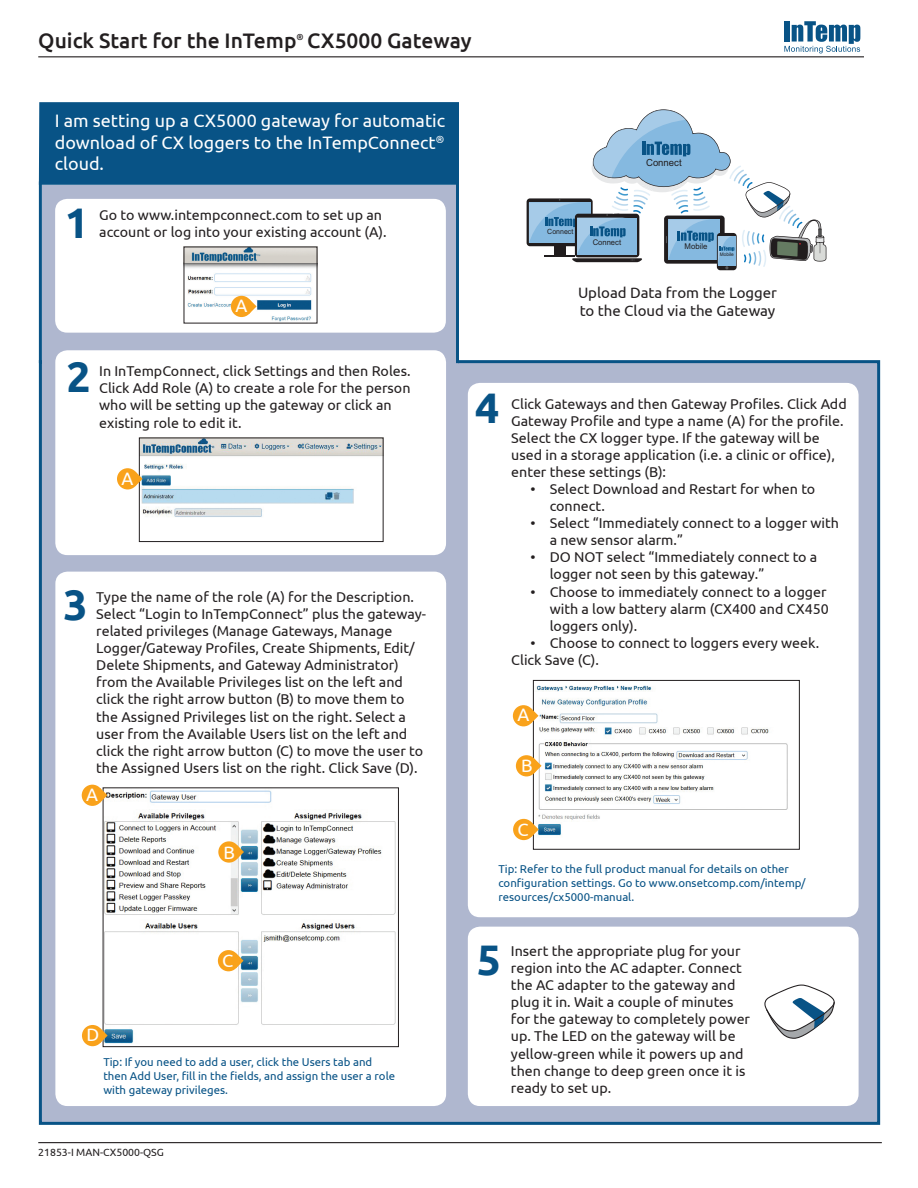
<style>
.page{position:relative;width:918px;height:1188px;background:#fff}
.page>*{position:absolute;margin:0;border:0;box-sizing:border-box;transform-origin:0 0}
.t1{font:700 42.75px "Ubuntu";color:#085386}
.t2{font:500 21px "Ubuntu";color:#231f20}
.t3{font:18px/21.6px "Ubuntu";color:#fff;text-align:justify}
.t4{font:15px/18px "Ubuntu";color:#231f20}
.t5{font:14.25px/17.1px "Ubuntu";color:#231f20}
.t6{font:11.4px/13.6px "Ubuntu";color:#085386}
.t7{font:10.5px "Ubuntu";color:#231f20}
.t8{font:9.75px "Arial";color:#211d1e}
.t9{font:500 8.7px "Ubuntu";color:#231f20}
.t10{font:7.95px "Arial";color:#211d1e}
.t11{font:7.8px "Arial";color:#211d1e}
.t12{font:7.2px "Arial";color:#211d1e}
.t13{font:4.95px "Arial";color:#211d1e}
</style>
<div class="page">
<div style="left:39px;top:360px;width:841px;height:765px;background:#afb7cf;border:3px solid #085386"></div>
<div style="left:468px;top:383px;width:391px;height:534px;background:#fff;border-radius:12px"></div>
<div style="left:468px;top:927px;width:391px;height:179px;background:#fff;border-radius:12px"></div>
<div style="left:39px;top:102px;width:420px;height:83px;background:#085386"></div>
<hr style="left:38px;top:56px;width:826px;height:1px;background:#231f20">
<hr style="left:38px;top:1142px;width:844px;height:1px;background:#231f20">
<svg style="left:784px;top:21px;width:76px;height:32px"></svg>
<svg style="left:527px;top:198px;width:66px;height:48px"></svg>
<div style="left:717px;top:233px;width:20px;height:37px;background:#211d1e;border-radius:3px"></div>
<svg style="left:529px;top:109px;width:297px;height:160px"></svg>
<hr style="left:39px;top:181px;width:3px;height:182px;background:#085386">
<div style="left:42px;top:185px;width:415px;height:181px;background:#afb7cf"></div>
<hr style="left:456px;top:181px;width:3px;height:182px;background:#085386">
<div style="left:55px;top:199px;width:391px;height:134px;background:#fff;border-radius:12px"></div>
<img style="left:186px;top:249px;width:129px;height:72px">
<svg style="left:249px;top:299px;width:8px;height:15px"></svg>
<div style="left:231px;top:296px;width:21px;height:21px;background:#f9a21b;border-radius:50%"></div>
<div style="left:55px;top:350px;width:391px;height:205px;background:#fff;border-radius:12px"></div>
<img style="left:141px;top:440px;width:240px;height:77px">
<div style="left:139px;top:438px;width:244px;height:104px;border:1px solid #231f20"></div>
<svg style="left:135px;top:471px;width:8px;height:15px"></svg>
<div style="left:117px;top:468px;width:21px;height:21px;background:#f9a21b;border-radius:50%"></div>
<div style="left:55px;top:572px;width:391px;height:534px;background:#fff;border-radius:12px"></div>
<img style="left:105px;top:790px;width:291px;height:254px">
<div style="left:103px;top:788px;width:296px;height:259px;border:1px solid #231f20"></div>
<svg style="left:100px;top:788px;width:7px;height:15px"></svg>
<div style="left:82px;top:785px;width:21px;height:21px;background:#f9a21b;border-radius:50%"></div>
<svg style="left:237px;top:845px;width:7px;height:15px"></svg>
<div style="left:218px;top:841px;width:22px;height:22px;background:#f9a21b;border-radius:50%"></div>
<svg style="left:236px;top:953px;width:8px;height:15px"></svg>
<div style="left:218px;top:950px;width:21px;height:21px;background:#f9a21b;border-radius:50%"></div>
<svg style="left:100px;top:1028px;width:8px;height:15px"></svg>
<div style="left:82px;top:1025px;width:21px;height:21px;background:#f9a21b;border-radius:50%"></div>
<img style="left:536px;top:685px;width:252px;height:151px">
<div style="left:533px;top:680px;width:267px;height:169px;border:1px solid #231f20"></div>
<svg style="left:531px;top:822px;width:8px;height:15px"></svg>
<div style="left:513px;top:819px;width:21px;height:21px;background:#f9a21b;border-radius:50%"></div>
<svg style="left:531px;top:708px;width:8px;height:15px"></svg>
<div style="left:513px;top:705px;width:21px;height:21px;background:#f9a21b;border-radius:50%"></div>
<svg style="left:534px;top:758px;width:8px;height:15px"></svg>
<div style="left:516px;top:755px;width:21px;height:21px;background:#f9a21b;border-radius:50%"></div>
<svg style="left:764px;top:985px;width:71px;height:54px"></svg>
<h2 class="t2" style="left:38px;top:27px;width:260px">Quick Start for the InTemp</h2>
<p class="t9" style="left:297px;top:31px;width:9px">®</p>
<h2 class="t2" style="left:307px;top:27px;width:166px">CX5000 Gateway</h2>
<p class="t3" style="left:55px;top:109px;width:392px">I am setting up a CX5000 gateway for automatic download of CX loggers to the InTempConnect<sup>® </sup>cloud.</p>
<h1 class="t1" style="left:65px;top:197px;width:26px">1</h1>
<p class="t5" style="left:99px;top:206px;width:289px">Go to www.intempconnect.com to set up an account or log into your existing account (A).</p>
<p class="t3" style="left:235px;top:294px;width:13px">A</p>
<h1 class="t1" style="left:66px;top:351px;width:26px">2</h1>
<p class="t5" style="left:99px;top:362px;width:313px">In InTempConnect, click Settings and then Roles.<br>Click Add Role (A) to create a role for the person who will be setting up the gateway or click an existing role to edit it.</p>
<p class="t3" style="left:122px;top:467px;width:13px">A</p>
<h1 class="t1" style="left:64px;top:579px;width:26px">3</h1>
<p class="t5" style="left:96px;top:588px;width:331px">Type the name of the role (A) for the Description.<br>Select “Login to InTempConnect” plus the gateway&shy;related privileges (Manage Gateways, Manage Logger/Gateway Profiles, Create Shipments, Edit/ Delete Shipments, and Gateway Administrator) from the Available Privileges list on the left and click the right arrow button (B) to move them to the Assigned Privileges list on the right. Select a user from the Available Users list on the left and click the right arrow button (C) to move the user to the Assigned Users list on the right. Click Save (D).</p>
<p class="t3" style="left:86px;top:783px;width:13px">A</p>
<p class="t3" style="left:224px;top:841px;width:13px">B</p>
<p class="t12" style="left:547px;top:226px;width:28px">Connect</p>
<p class="t11" style="left:593px;top:237px;width:30px">Connect</p>
<p class="t8" style="left:646px;top:156px;width:37px">Connect</p>
<p class="t10" style="left:685px;top:241px;width:24px">Mobile</p>
<p class="t13" style="left:720px;top:251px;width:16px">Mobile</p>
<p class="t4" style="left:578px;top:283px;width:201px">Upload Data from the Logger to the Cloud via the Gateway</p>
<h1 class="t1" style="left:475px;top:381px;width:26px">4</h1>
<p class="t5" style="left:511px;top:394px;width:337px">Click Gateways and then Gateway Profiles. Click Add Gateway Profile and type a name (A) for the profile.<br>Select the CX logger type. If the gateway will be used in a storage application (i.e. a clinic or office), enter these settings (B):</p>
<p class="t5" style="left:550px;top:480px;width:267px;text-indent:-19px">• Select Download and Restart for when to connect.</p>
<p class="t5" style="left:550px;top:514px;width:291px;text-indent:-19px">• Select “Immediately connect to a logger with a new sensor alarm.”</p>
<p class="t5" style="left:550px;top:548px;width:269px;text-indent:-19px">• DO NOT select “Immediately connect to a logger not seen by this gateway.”</p>
<p class="t5" style="left:550px;top:582px;width:281px;text-indent:-19px">• Choose to immediately connect to a logger with a low battery alarm (CX400 and CX450 loggers only).</p>
<p class="t5" style="left:511px;top:634px;width:309px;text-indent:19px">• Choose to connect to loggers every week.<br>Click Save (C).</p>
<p class="t3" style="left:517px;top:704px;width:13px">A</p>
<p class="t3" style="left:521px;top:755px;width:13px">B</p>
<p class="t3" style="left:517px;top:818px;width:13px">C</p>
<p class="t3" style="left:87px;top:1024px;width:14px">D</p>
<p class="t3" style="left:222px;top:949px;width:13px">C</p>
<p class="t6" style="left:103px;top:1055px;width:293px">Tip: If you need to add a user, click the Users tab and then Add User, fill in the fields, and assign the user a role with gateway privileges.</p>
<p class="t7" style="left:38px;top:1146px;width:127px">21853-I MAN-CX5000-QSG</p>
<p class="t6" style="left:498px;top:862px;width:309px">Tip: Refer to the full product manual for details on other configuration settings. Go to www.onsetcomp.com/intemp/ resources/cx5000-manual.</p>
<h1 class="t1" style="left:477px;top:934px;width:26px">5</h1>
<p class="t5" style="left:511px;top:942px;width:241px">Insert the appropriate plug for your region into the AC adapter. Connect the AC adapter to the gateway and plug it in. Wait a couple of minutes for the gateway to completely power up. The LED on the gateway will be yellow-green while it powers up and then change to deep green once it is ready to set up.</p>
</div>
